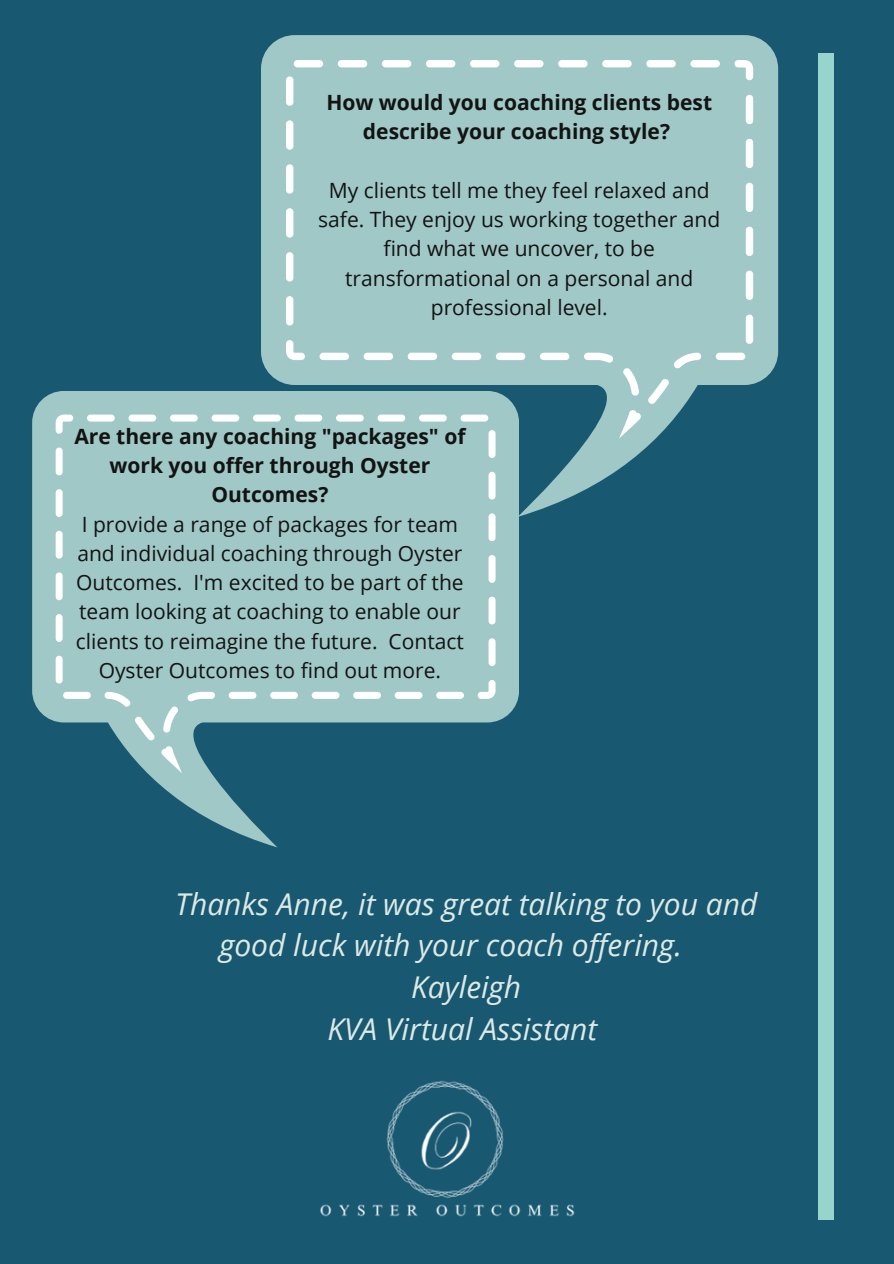
<style>
.page{position:relative;width:894px;height:1264px;background:#fff}
.page>*{position:absolute;margin:0;border:0;box-sizing:border-box;transform-origin:0 0}
.t1{font:italic 30px/41.7px "Open Sans";color:#dceae6}
.t2{font:21px/29.2px "Open Sans";color:#131313;text-align:center}
.t3{font:700 21px/29.2px "Open Sans";color:#131313;text-align:center}
</style>
<div class="page">
<div style="left:0;top:0;width:893px;height:1263px;background:#185871"></div>
<img style="left:320px;top:1080px;width:255px;height:137px">
<div style="left:818px;top:53px;width:15px;height:1167px;background:#97d5cc"></div>
<svg style="left:261px;top:35px;width:516px;height:482px;fill:#9fc8c7"></svg>
<svg style="left:618px;top:409px;width:23px;height:29px"></svg>
<svg style="left:286px;top:60px;width:467px;height:344px;background:#9fc7c7"></svg>
<svg style="left:32px;top:391px;width:486px;height:456px"></svg>
<svg style="left:161px;top:745px;width:21px;height:28px"></svg>
<svg style="left:56px;top:414px;width:439px;height:326px;background:#9dc5c5"></svg>
<p class="t3" style="left:326px;top:87px;width:387px">How would you coaching clients best describe your coaching style?</p>
<p class="t2" style="left:318px;top:175px;width:403px">My clients tell me they feel relaxed and safe. They enjoy us working together and find what we uncover, to be transformational on a personal and professional level.</p>
<p class="t3" style="left:74px;top:421px;width:392px">Are there any coaching "packages" of work you offer through Oyster<br>Outcomes?</p>
<p class="t2" style="left:76px;top:509px;width:389px">I provide a range of packages for team and individual coaching through Oyster Outcomes. I'm excited to be part of the team looking at coaching to enable our clients to reimagine the future. Contact Oyster Outcomes to find out more.</p>
<p class="t1" style="left:219px;top:882px;width:539px;text-indent:-44px">Thanks Anne, it was great talking to you and good luck with your coach offering.</p>
<p class="t1" style="left:411px;top:965px;width:111px">Kayleigh</p>
<p class="t1" style="left:327px;top:1007px;width:271px">KVA Virtual Assistant</p>
</div>
